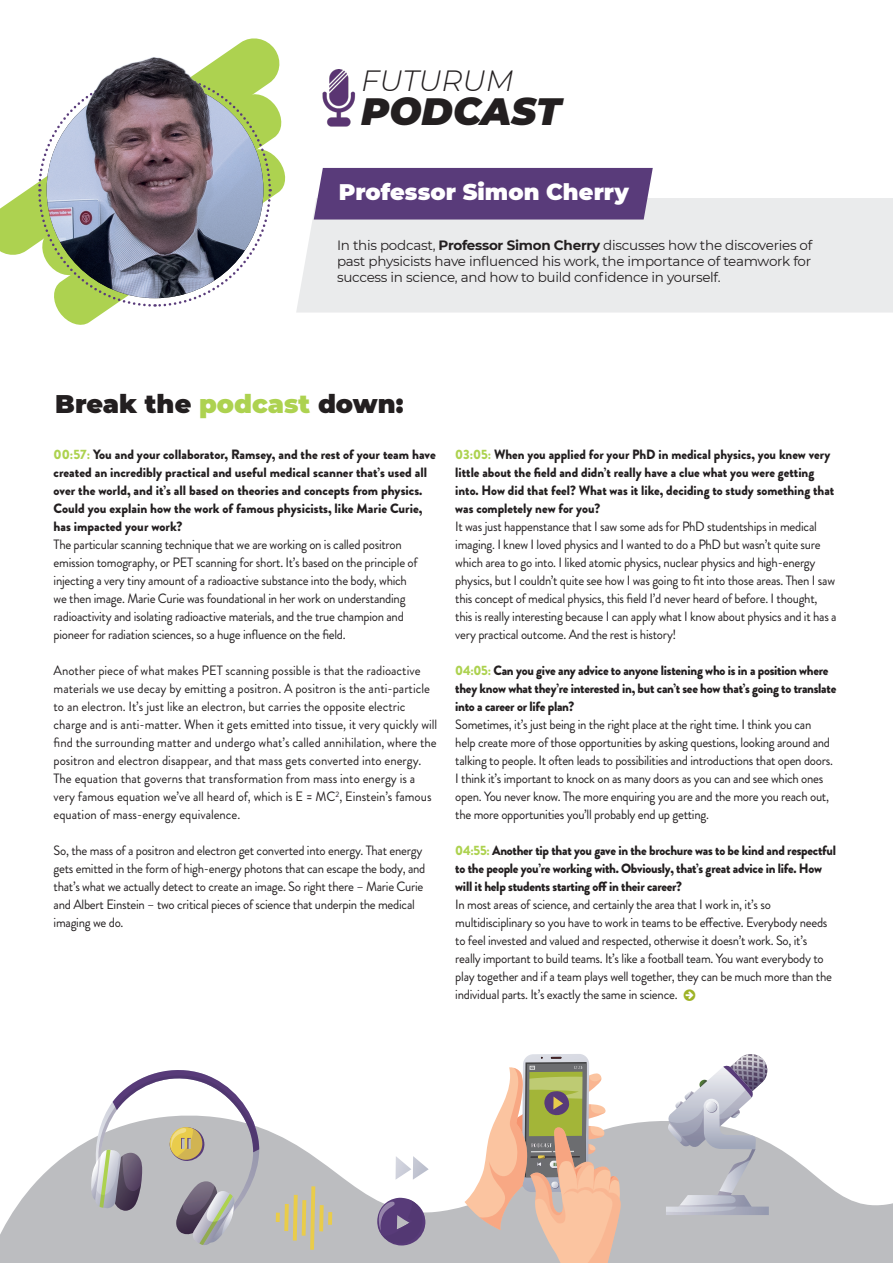
<style>
.page{position:relative;width:893px;height:1263px;background:#fff}
.page>*{position:absolute;margin:0;border:0;box-sizing:border-box;transform-origin:0 0}
.t1{font:italic 900 37.95px "Montserrat";color:#231f20}
.t2{font:italic 300 29.25px "Montserrat";color:#231f20}
.t3{font:900 25.5px "Montserrat";color:#231f20}
.t4{font:900 22.5px "Montserrat";color:#fff}
.t5{font:13.5px/18px "Brandon Grotesque";letter-spacing:-.02em;color:#231f20;scale:.95 1}
.t6{font:13.5px/18px "Brandon Grotesque";color:#231f20;scale:.95 1}
.t7{font:900 13.5px/18px "Brandon Grotesque";letter-spacing:-.02em;color:#231f20;scale:.95 1}
.t8{font:900 13.5px/18px "Brandon Grotesque";color:#231f20}
.t9{font:900 13.5px/18px "Brandon Grotesque";color:#231f20;scale:.95 1}
.t10{font:13.5px/16.2px "Montserrat";letter-spacing:-.02em;color:#231f20;text-align:justify}
.s1{font-weight:700}
.s2{color:#add250}
.s3{color:#add24f}
</style>
<div class="page">
<div style="left:296px;top:198px;width:597px;height:115px;background:#eaebec"></div>
<svg style="left:0;top:38px;width:280px;height:217px"></svg>
<svg style="left:37px;top:73px;width:249px;height:252px"></svg>
<img style="left:47px;top:81px;width:216px;height:217px;border-radius:108px">
<img style="left:38px;top:38px;width:216px;height:232px">
<img style="left:322px;top:70px;width:34px;height:57px">
<div style="left:314px;top:168px;width:339px;height:52px;background:#593b7a"></div>
<svg style="left:0;top:1121px;width:893px;height:142px;fill:#bcbdc0"></svg>
<svg style="left:465px;top:1054px;width:156px;height:209px"></svg>
<svg style="left:666px;top:1054px;width:103px;height:161px"></svg>
<svg style="left:377px;top:1198px;width:48px;height:47px;background:#77628f"></svg>
<svg style="left:396px;top:1156px;width:33px;height:24px"></svg>
<svg style="left:328px;top:1212px;width:4px;height:13px"></svg>
<svg style="left:284px;top:1186px;width:40px;height:64px;background:#c9c19c"></svg>
<svg style="left:276px;top:1212px;width:4px;height:10px"></svg>
<svg style="left:91px;top:1070px;width:168px;height:175px"></svg>
<p class="t2" style="left:361px;top:60px;width:154px">FUTURUM</p>
<p class="t1" style="left:361px;top:83px;width:201px">PODCAST</p>
<p class="t4" style="left:339px;top:175px;width:292px">Professor Simon Cherry</p>
<p class="t10" style="left:337px;top:237px;width:477px">In this podcast, <span class="s1">Professor Simon Cherry</span> discusses how the discoveries of past physicists have influenced his work, the importance of teamwork for success in science, and how to build confidence in yourself.</p>
<p class="t3" style="left:55px;top:385px;width:350px">Break the <span class="s2">podcast</span> down:</p>
<p class="t8" style="left:54px;top:446px;width:384px"><span class="s3">00:57:</span> You and your collaborator, Ramsey, and the rest of your team have created an incredibly practical and useful medical scanner that’s used all over the world, and it’s all based on theories and concepts from physics.<br>Could you explain how the work of famous physicists, like Marie Curie, has impacted your work?</p>
<p class="t5" style="left:54px;top:536px;width:385px">The particular scanning technique that we are working on is called positron emission tomography, or PET scanning for short. It’s based on the principle of injecting a very tiny amount of a radioactive substance into the body, which we then image. Marie Curie was foundational in her work on understanding radioactivity and isolating radioactive materials, and the true champion and pioneer for radiation sciences, so a huge influence on the field.</p>
<p class="t6" style="left:54px;top:662px;width:405px">Another piece of what makes PET scanning possible is that the radioactive materials we use decay by emitting a positron. A positron is the anti-particle to an electron. It’s just like an electron, but carries the opposite electric charge and is anti-matter. When it gets emitted into tissue, it very quickly will find the surrounding matter and undergo what’s called annihilation, where the positron and electron disappear, and that mass gets converted into energy.<br>The equation that governs that transformation from mass into energy is a very famous equation we’ve all heard of, which is E = MC<sup>2</sup>, Einstein’s famous equation of mass-energy equivalence.</p>
<p class="t5" style="left:54px;top:842px;width:393px">So, the mass of a positron and electron get converted into energy. That energy gets emitted in the form of high-energy photons that can escape the body, and that’s what we actually detect to create an image. So right there – Marie Curie and Albert Einstein – two critical pieces of science that underpin the medical imaging we do.</p>
<p class="t9" style="left:455px;top:446px;width:400px"><span class="s2">03:05:</span> When you applied for your PhD in medical physics, you knew very little about the field and didn’t really have a clue what you were getting into. How did that feel? What was it like, deciding to study something that was completely new for you?</p>
<p class="t5" style="left:455px;top:518px;width:403px">It was just happenstance that I saw some ads for PhD studentships in medical imaging. I knew I loved physics and I wanted to do a PhD but wasn’t quite sure which area to go into. I liked atomic physics, nuclear physics and high-energy physics, but I couldn’t quite see how I was going to fit into those areas. Then I saw this concept of medical physics, this field I’d never heard of before. I thought, this is really interesting because I can apply what I know about physics and it has a very practical outcome. And the rest is history!</p>
<p class="t7" style="left:455px;top:662px;width:403px"><span class="s2">04:05:</span> Can you give any advice to anyone listening who is in a position where they know what they’re interested in, but can’t see how that’s going to translate into a career or life plan?</p>
<p class="t5" style="left:455px;top:716px;width:399px">Sometimes, it’s just being in the right place at the right time. I think you can help create more of those opportunities by asking questions, looking around and talking to people. It often leads to possibilities and introductions that open doors.<br>I think it’s important to knock on as many doors as you can and see which ones open. You never know. The more enquiring you are and the more you reach out, the more opportunities you’ll probably end up getting.</p>
<p class="t7" style="left:455px;top:842px;width:402px"><span class="s3">04:55:</span> Another tip that you gave in the brochure was to be kind and respectful to the people you’re working with. Obviously, that’s great advice in life. How will it help students starting off in their career?</p>
<p class="t5" style="left:455px;top:896px;width:398px">In most areas of science, and certainly the area that I work in, it’s so multidisciplinary so you have to work in teams to be effective. Everybody needs to feel invested and valued and respected, otherwise it doesn’t work. So, it’s really important to build teams. It’s like a football team. You want everybody to play together and if a team plays well together, they can be much more than the individual parts. It’s exactly the same in science.</p>
</div>
